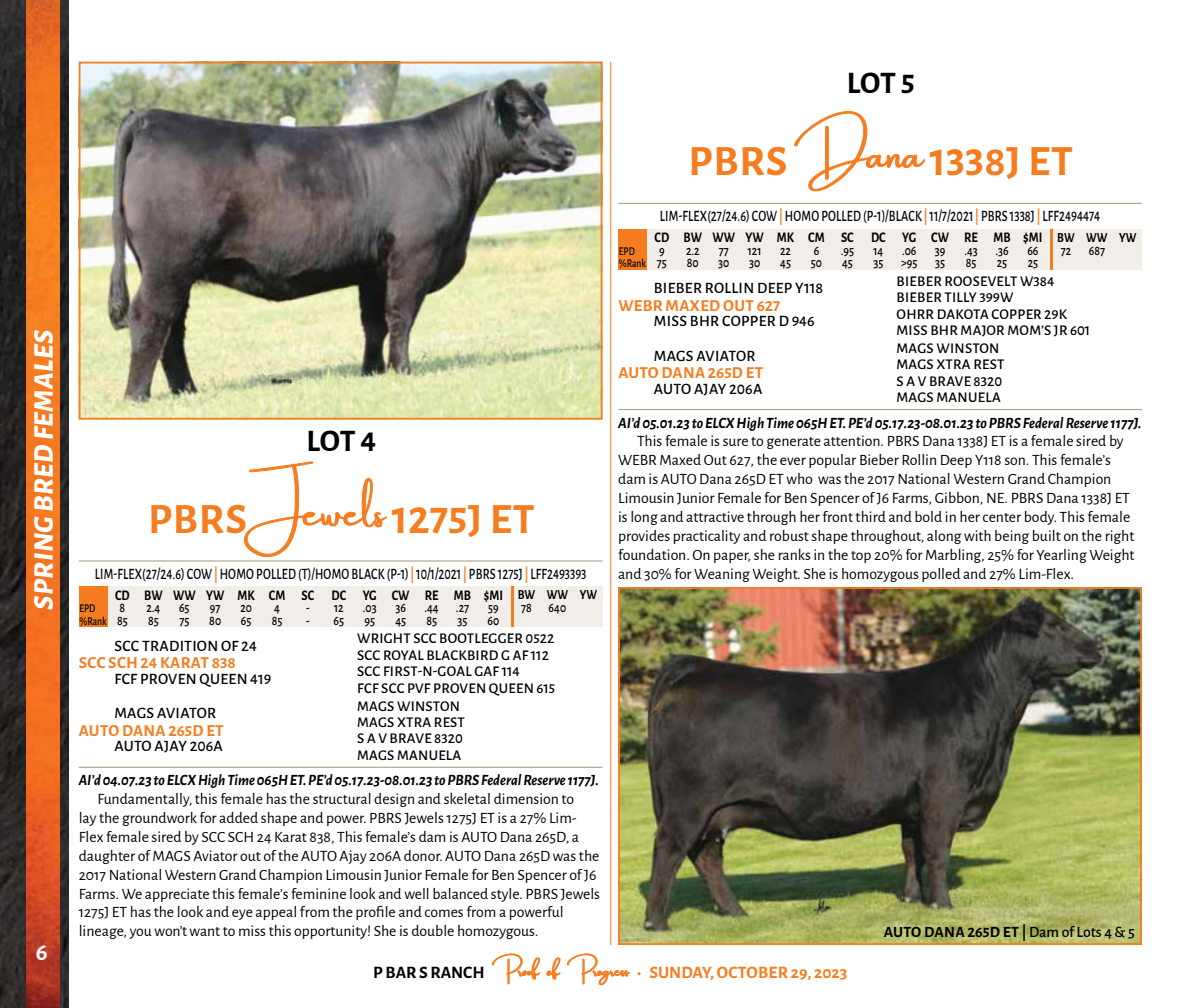
<style>
.page{position:relative;width:1197px;height:1008px;background:#fff}
.page>*{position:absolute;margin:0;border:0;box-sizing:border-box;transform-origin:0 0}
.t1{font:700 43.4px "Alegreya Sans";letter-spacing:.015em;color:#f57d20}
.t2{font:700 31.5px "Alegreya Sans";letter-spacing:-.01em;color:#000}
.t3{font:italic 800 28px "Alegreya Sans";letter-spacing:.02em;color:#fff}
.t4{font:700 24.5px "Alegreya Sans";color:#fff}
.t5{font:700 17.5px "Alegreya Sans";color:#f57d20}
.t6{font:700 16.8px "Alegreya Sans";letter-spacing:.02em;color:#f57d20}
.t7{font:500 15.92px "Alegreya Sans";letter-spacing:.02em;color:#000;scale:.77 1}
.t8{font:500 15.92px "Alegreya Sans";letter-spacing:.02em;color:#000}
.t9{font:15.75px/18.9px "Alegreya Sans";color:#000}
.t10{font:italic 700 15.75px "Alegreya Sans";color:#000;scale:.93 1}
.t11{font:italic 700 15.75px "Alegreya Sans";color:#000;scale:.94 1}
.t12{font:700 15.75px "Alegreya Sans";letter-spacing:.005em;color:#000}
.t13{font:500 14.88px/16.3px "Alegreya Sans";letter-spacing:.02em;color:#000}
.t14{font:700 14.7px "Alegreya Sans";color:#000;scale:.85 1}
.t15{font:500 13.83px "Alegreya Sans";color:#000;scale:.85 1}
.t16{font:500 11.9px/12.4px "Alegreya Sans";color:#000;scale:.8 1}
.s1{font-family:"Amsterdam";font-weight:400;font-size:84px}
.s2{font-weight:700;color:#f57d20}
.s3{font-size:13.83px}
.s4{font-weight:500}
.s5{color:#000}
.s6{font-family:"Amsterdam";font-weight:400;font-size:31.5px}
</style>
<div class="page">
<div style="left:79px;top:587px;width:523px;height:40px;background:#f1ede9"></div>
<hr style="left:511px;top:587px;width:2px;height:40px;background:#f57d20">
<div style="left:79px;top:587px;width:28px;height:40px;background:#f57d20"></div>
<hr style="left:79px;top:767px;width:523px;height:1px;background:#a7957b">
<hr style="left:79px;top:561px;width:523px;height:1px;background:#a7957b">
<div style="left:618px;top:229px;width:524px;height:41px;background:#f1ede9"></div>
<hr style="left:1050px;top:229px;width:3px;height:41px;background:#f57d20">
<div style="left:618px;top:229px;width:29px;height:41px;background:#f57d20"></div>
<hr style="left:618px;top:409px;width:524px;height:1px;background:#a7957b">
<hr style="left:618px;top:203px;width:524px;height:1px;background:#a7957b">
<hr style="left:610px;top:62px;width:1px;height:883px;background:#f57d20">
<img style="left:82px;top:65px;width:517px;height:352px">
<div style="left:79px;top:62px;width:523px;height:358px;border:2px solid #f57d20"></div>
<img style="left:621px;top:590px;width:518px;height:352px">
<div style="left:618px;top:587px;width:524px;height:358px;border:2px solid #f57d20"></div>
<img style="left:0;top:0;width:68px;height:1008px">
<img style="left:26px;top:0;width:34px;height:1008px">
<h3 class="t3" style="left:23px;top:610px;width:281px;rotate:-90deg">SPRING BRED FEMALES</h3>
<h3 class="t4" style="left:36px;top:934px;width:13px">6</h3>
<p class="t16" style="left:619px;top:244px;width:35px">EPD %Rank</p>
<h2 class="t2" style="left:847px;top:60px;width:69px">LOT 5</h2>
<h1 class="t1" style="left:688px;top:129px;width:386px">PBRS <span class="s1">Dana</span> 1338J ET</h1>
<p class="t7" style="left:660px;top:205px;width:574px">LIM-FLEX(27/24.6) COW <span class="s2">|</span> HOMO POLLED (P-1)/BLACK <span class="s2">|</span> 11/7/2021 <span class="s2">|</span> PBRS 1338J <span class="s2">|</span> LFF2494474</p>
<p class="t14" style="left:655px;top:227px;width:568px">CD BW WW YW MK CM SC DC YG CW RE MB $MI <span class="s3">BW WW YW</span></p>
<p class="t15" style="left:659px;top:241px;width:8px">9</p>
<p class="t15" style="left:686px;top:241px;width:17px">2.2</p>
<p class="t15" style="left:719px;top:241px;width:13px">77</p>
<p class="t15" style="left:748px;top:241px;width:18px">121</p>
<p class="t15" style="left:780px;top:241px;width:14px">22</p>
<p class="t15" style="left:814px;top:241px;width:8px">6</p>
<p class="t15" style="left:841px;top:241px;width:17px">.95</p>
<p class="t15" style="left:873px;top:241px;width:13px">14</p>
<p class="t15" style="left:902px;top:241px;width:19px">.06</p>
<p class="t15" style="left:935px;top:241px;width:14px">39</p>
<p class="t15" style="left:964px;top:241px;width:17px">.43</p>
<p class="t15" style="left:995px;top:241px;width:17px">.36</p>
<p class="t15" style="left:1027px;top:241px;width:15px">66</p>
<p class="t15" style="left:1061px;top:241px;width:14px">72</p>
<p class="t15" style="left:1089px;top:241px;width:21px">687</p>
<p class="t15" style="left:657px;top:253px;width:13px">75</p>
<p class="t15" style="left:687px;top:253px;width:15px">80</p>
<p class="t15" style="left:718px;top:253px;width:15px">30</p>
<p class="t15" style="left:749px;top:253px;width:15px">30</p>
<p class="t15" style="left:780px;top:253px;width:14px">45</p>
<p class="t15" style="left:811px;top:253px;width:15px">50</p>
<p class="t15" style="left:842px;top:253px;width:14px">45</p>
<p class="t15" style="left:873px;top:253px;width:13px">35</p>
<p class="t15" style="left:901px;top:253px;width:21px">&gt;95</p>
<p class="t15" style="left:935px;top:253px;width:13px">35</p>
<p class="t15" style="left:966px;top:253px;width:14px">85</p>
<p class="t15" style="left:997px;top:253px;width:14px">25</p>
<p class="t15" style="left:1028px;top:253px;width:14px">25</p>
<p class="t13" style="left:897px;top:272px;width:159px">BIEBER ROOSEVELT W384<br>BIEBER TILLY 399W</p>
<p class="t8" style="left:654px;top:277px;width:171px">BIEBER ROLLIN DEEP Y118</p>
<p class="t6" style="left:618px;top:293px;width:163px">WEBR MAXED OUT 627</p>
<p class="t8" style="left:654px;top:310px;width:162px">MISS BHR COPPER D 946</p>
<p class="t13" style="left:897px;top:305px;width:195px">OHRR DAKOTA COPPER 29K<br>MISS BHR MAJOR MOM’S JR 601</p>
<h2 class="t2" style="left:306px;top:417px;width:71px">LOT 4</h2>
<h1 class="t1" style="left:148px;top:487px;width:388px">PBRS <span class="s1">Jewels</span> 1275J ET</h1>
<p class="t7" style="left:95px;top:563px;width:640px">LIM-FLEX(27/24.6) COW <span class="s2">|</span> HOMO POLLED (T)/HOMO BLACK (P-1) <span class="s2">|</span> 10/1/2021 <span class="s2">|</span> PBRS 1275J <span class="s2">|</span> LFF2493393</p>
<p class="t14" style="left:115px;top:584px;width:568px">CD BW WW YW MK CM SC DC YG CW RE MB $MI <span class="s3">BW WW YW</span></p>
<p class="t15" style="left:120px;top:598px;width:8px">8</p>
<p class="t15" style="left:146px;top:598px;width:18px">2.4</p>
<p class="t15" style="left:179px;top:598px;width:14px">65</p>
<p class="t15" style="left:210px;top:598px;width:14px">97</p>
<p class="t15" style="left:240px;top:598px;width:15px">20</p>
<p class="t15" style="left:274px;top:598px;width:8px">4</p>
<p class="t15" style="left:306px;top:598px;width:46px">- 12</p>
<p class="t15" style="left:363px;top:598px;width:18px">.03</p>
<p class="t15" style="left:395px;top:598px;width:14px">36</p>
<p class="t15" style="left:425px;top:598px;width:54px">.44 .27</p>
<p class="t15" style="left:488px;top:598px;width:14px">59</p>
<p class="t15" style="left:521px;top:598px;width:54px">78 640</p>
<p class="t15" style="left:117px;top:611px;width:14px">85</p>
<p class="t15" style="left:148px;top:611px;width:14px">85</p>
<p class="t15" style="left:179px;top:611px;width:13px">75</p>
<p class="t15" style="left:209px;top:611px;width:15px">80</p>
<p class="t15" style="left:241px;top:611px;width:14px">65</p>
<p class="t15" style="left:272px;top:611px;width:14px">85</p>
<p class="t15" style="left:306px;top:611px;width:46px">- 65</p>
<p class="t15" style="left:365px;top:611px;width:14px">95</p>
<p class="t15" style="left:395px;top:611px;width:14px">45</p>
<p class="t15" style="left:426px;top:611px;width:14px">85</p>
<p class="t15" style="left:458px;top:611px;width:13px">35</p>
<p class="t15" style="left:488px;top:611px;width:15px">60</p>
<p class="t16" style="left:79px;top:601px;width:35px">EPD %Rank</p>
<p class="t13" style="left:357px;top:629px;width:199px">WRIGHT SCC BOOTLEGGER 0522<br>SCC ROYAL BLACKBIRD G AF 112</p>
<p class="t8" style="left:114px;top:635px;width:144px">SCC TRADITION OF 24</p>
<p class="t6" style="left:79px;top:650px;width:158px">SCC SCH 24 KARAT 838</p>
<p class="t8" style="left:114px;top:668px;width:159px">FCF PROVEN QUEEN 419</p>
<p class="t13" style="left:357px;top:662px;width:200px">SCC FIRST-N-GOAL GAF 114<br>FCF SCC PVF PROVEN QUEEN 615</p>
<p class="t13" style="left:357px;top:697px;width:109px">MAGS WINSTON<br>MAGS XTRA REST</p>
<p class="t8" style="left:114px;top:702px;width:103px">MAGS AVIATOR</p>
<p class="t6" style="left:79px;top:718px;width:146px">AUTO DANA 265D ET</p>
<p class="t8" style="left:114px;top:735px;width:110px">AUTO AJAY 206A</p>
<p class="t13" style="left:357px;top:730px;width:107px">S A V BRAVE 8320<br>MAGS MANUELA</p>
<p class="t10" style="left:79px;top:769px;width:561px">AI’d 04.07.23 to ELCX High Time 065H ET. PE’d 05.17.23-08.01.23 to PBRS Federal Reserve 1177J.</p>
<p class="t9" style="left:79px;top:789px;width:523px;text-indent:19px">Fundamentally, this female has the structural design and skeletal dimension to<br>lay the groundwork for added shape and power. PBRS Jewels 1275J ET is a 27% Lim-Flex female sired by SCC SCH 24 Karat 838, This female’s dam is AUTO Dana 265D, a daughter of MAGS Aviator out of the AUTO Ajay 206A donor. AUTO Dana 265D was the 2017 National Western Grand Champion Limousin Junior Female for Ben Spencer of J6<br>Farms. We appreciate this female’s feminine look and well balanced style. PBRS Jewels 1275J ET has the look and eye appeal from the profile and comes from a powerful lineage, you won’t want to miss this opportunity! She is double homozygous.</p>
<p class="t13" style="left:897px;top:339px;width:109px">MAGS WINSTON<br>MAGS XTRA REST</p>
<p class="t8" style="left:654px;top:344px;width:103px">MAGS AVIATOR</p>
<p class="t6" style="left:618px;top:360px;width:146px">AUTO DANA 265D ET</p>
<p class="t8" style="left:654px;top:377px;width:110px">AUTO AJAY 206A</p>
<p class="t13" style="left:897px;top:372px;width:107px">S A V BRAVE 8320<br>MAGS MANUELA</p>
<p class="t11" style="left:618px;top:411px;width:558px">AI’d 05.01.23 to ELCX High Time 065H ET. PE’d 05.17.23-08.01.23 to PBRS Federal Reserve 1177J.</p>
<p class="t9" style="left:618px;top:431px;width:518px;text-indent:19px">This female is sure to generate attention. PBRS Dana 1338J ET is a female sired by WEBR Maxed Out 627, the ever popular Bieber Rollin Deep Y118 son. This female’s dam is AUTO Dana 265D ET who was the 2017 National Western Grand Champion Limousin Junior Female for Ben Spencer of J6 Farms, Gibbon, NE. PBRS Dana 1338J ET is long and attractive through her front third and bold in her center body. This female provides practicality and robust shape throughout, along with being built on the right foundation. On paper, she ranks in the top 20% for Marbling, 25% for Yearling Weight and 30% for Weaning Weight. She is homozygous polled and 27% Lim-Flex.</p>
<p class="t12" style="left:884px;top:921px;width:253px">AUTO DANA 265D ET | <span class="s4">Dam of Lots 4 &amp; 5</span></p>
<p class="t5" style="left:373px;top:960px;width:476px"><span class="s5">P BAR S RANCH</span> <span class="s6">Proof of Progress</span> • SUNDAY, OCTOBER 29, 2023</p>
</div>
